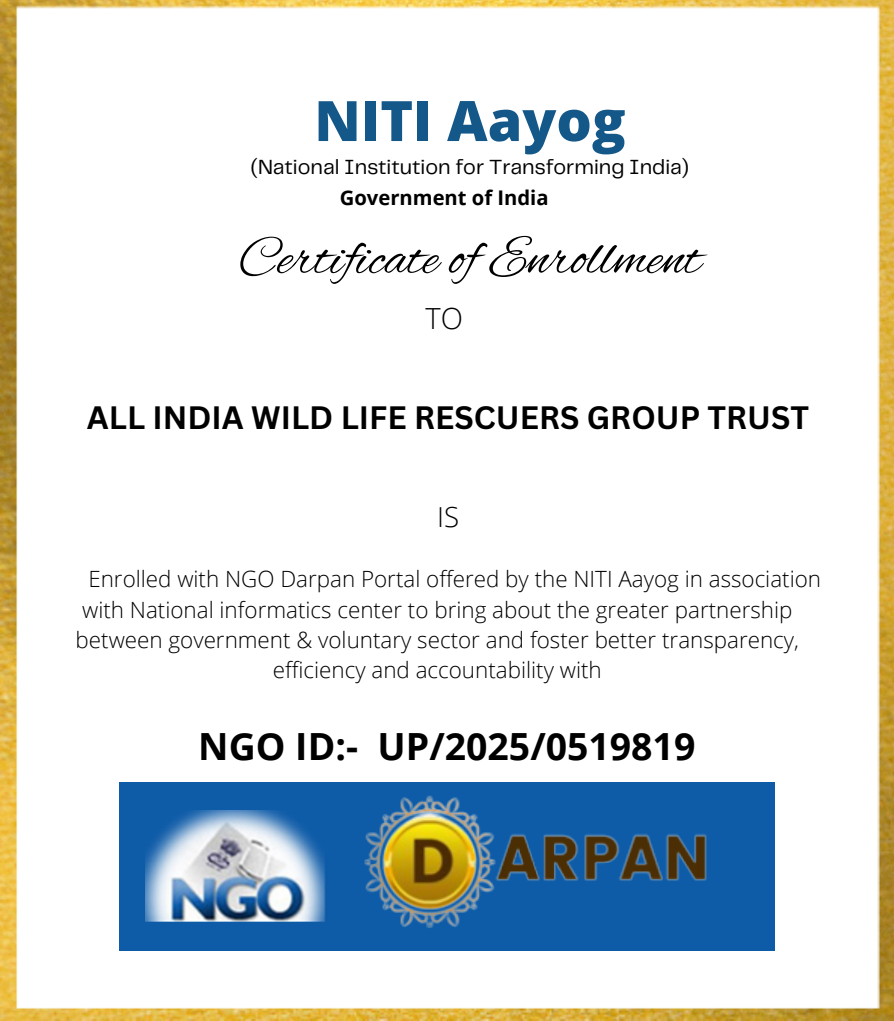
<style>
.page{position:relative;width:894px;height:1021px;background:#fff}
.page>*{position:absolute;margin:0;border:0;box-sizing:border-box;transform-origin:0 0}
.t1{font:800 55.8px "Open Sans";color:#145889}
.t2{font:55.2px "Alex Brush";color:#000}
.t3{font:700 37.35px "Open Sans";color:#000}
.t4{font:700 31.5px "Canva Sans";color:#000}
.t5{font:300 29.1px "Open Sans";color:#000}
.t6{font:300 27.6px "Open Sans";color:#000}
.t7{font:300 22.35px "Open Sans";color:#000}
.t8{font:21.3px "Telegraf";color:#000}
.t9{font:700 20.25px "Open Sans";color:#000}
</style>
<div class="page">
<img style="left:0;top:0;width:893px;height:962px">
<div style="left:119px;top:782px;width:655px;height:168px;background:#0e5ca7"></div>
<img style="left:0;top:962px;width:893px;height:58px">
<img style="left:354px;top:755px;width:359px;height:173px">
<img style="left:145px;top:810px;width:181px;height:111px">
<h6 class="t1" style="left:314px;top:81px;width:313px">NITI Aayog</h6>
<h4 class="t8" style="left:251px;top:158px;width:439px">(National Institution for Transforming India)</h4>
<h5 class="t9" style="left:340px;top:183px;width:210px">Government of India</h5>
<h1 class="t2" style="left:238px;top:227px;width:464px">Certificate of Enrollment</h1>
<p class="t5" style="left:425px;top:298px;width:39px">TO</p>
<p class="t4" style="left:87px;top:395px;width:723px">ALL INDIA WILD LIFE RESCUERS GROUP TRUST</p>
<p class="t6" style="left:437px;top:497px;width:23px">IS</p>
<h2 class="t7" style="left:88px;top:563px;width:734px">Enrolled with NGO Darpan Portal offered by the NITI Aayog in association</h2>
<h2 class="t7" style="left:82px;top:593px;width:711px">with National informatics center to bring about the greater partnership</h2>
<h2 class="t7" style="left:76px;top:624px;width:724px">between government &amp; voluntary sector and foster better transparency,</h2>
<h2 class="t7" style="left:273px;top:654px;width:330px">efficiency and accountability with</h2>
<h3 class="t3" style="left:198px;top:720px;width:498px">NGO ID:- UP/2025/0519819</h3>
</div>
